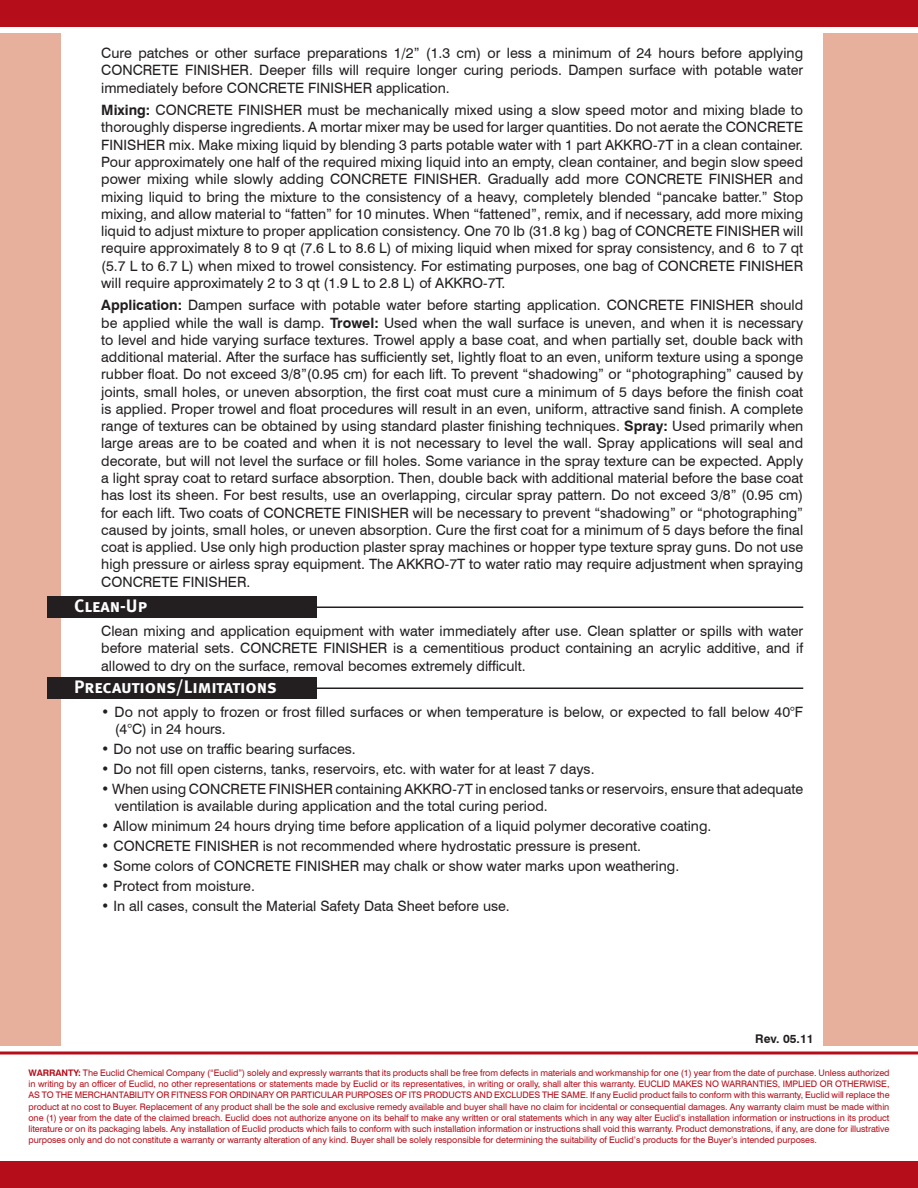
<style>
.page{position:relative;width:918px;height:1188px;background:#fff}
.page>*{position:absolute;margin:0;border:0;box-sizing:border-box;transform-origin:0 0}
.SubHeading{font:18px "Meta Bold Caps";letter-spacing:-.01em;color:#fff}
.Body_Copy{font:14.25px/17.2px "Swiss 721 BT";color:#231f20;text-align:justify}
.Bullet_Copy{font:14.25px/17.2px "Swiss 721 BT";color:#231f20}
.Bullet_Copy-2{font:700 12px "Swiss 721 BT";color:#231f20}
.t1{font:9px/11.2px "Swiss 721 BT";letter-spacing:-.01em;color:#b50e1a;text-align:justify}
.s1{font-weight:700}
</style>
<div class="page">
<div style="left:0;top:34px;width:61px;height:1012px;background:#e7b09d"></div>
<div style="left:0;top:0;width:918px;height:27px;background:#b50e1a"></div>
<div style="left:824px;top:34px;width:94px;height:1012px;background:#e7b09d"></div>
<div style="left:0;top:1161px;width:918px;height:27px;background:#b50e1a"></div>
<hr style="left:0;top:1052px;width:918px;height:2px;background:#b50e1a">
<div style="left:47px;top:596px;width:270px;height:22px;background:#231f20"></div>
<hr style="left:306px;top:607px;width:497px;height:1px;background:#231f20">
<div style="left:47px;top:677px;width:270px;height:22px;background:#231f20"></div>
<hr style="left:306px;top:688px;width:497px;height:1px;background:#231f20">
<p class="Body_Copy" style="left:101px;top:44px;width:704px">Cure patches or other surface preparations 1/2” (1.3 cm) or less a minimum of 24 hours before applying CONCRETE FINISHER. Deeper fills will require longer curing periods. Dampen surface with potable water immediately before CONCRETE FINISHER application.</p>
<p class="Body_Copy" style="left:101px;top:101px;width:704px"><span class="s1">Mixing:</span> CONCRETE FINISHER must be mechanically mixed using a slow speed motor and mixing blade to thoroughly disperse ingredients. A mortar mixer may be used for larger quantities. Do not aerate the CONCRETE FINISHER mix. Make mixing liquid by blending 3 parts potable water with 1 part AKKRO-7T in a clean container.<br>Pour approximately one half of the required mixing liquid into an empty, clean container, and begin slow speed power mixing while slowly adding CONCRETE FINISHER. Gradually add more CONCRETE FINISHER and mixing liquid to bring the mixture to the consistency of a heavy, completely blended “pancake batter.” Stop mixing, and allow material to “fatten” for 10 minutes. When “fattened”, remix, and if necessary, add more mixing liquid to adjust mixture to proper application consistency. One 70 lb (31.8 kg ) bag of CONCRETE FINISHER will require approximately 8 to 9 qt (7.6 L to 8.6 L) of mixing liquid when mixed for spray consistency, and 6 to 7 qt (5.7 L to 6.7 L) when mixed to trowel consistency. For estimating purposes, one bag of CONCRETE FINISHER will require approximately 2 to 3 qt (1.9 L to 2.8 L) of AKKRO-7T.</p>
<p class="Body_Copy" style="left:101px;top:297px;width:704px"><span class="s1">Application:</span> Dampen surface with potable water before starting application. CONCRETE FINISHER should be applied while the wall is damp. <span class="s1">Trowel:</span> Used when the wall surface is uneven, and when it is necessary to level and hide varying surface textures. Trowel apply a base coat, and when partially set, double back with additional material. After the surface has sufficiently set, lightly float to an even, uniform texture using a sponge rubber float. Do not exceed 3/8”(0.95 cm) for each lift. To prevent “shadowing” or “photographing” caused by joints, small holes, or uneven absorption, the first coat must cure a minimum of 5 days before the finish coat is applied. Proper trowel and float procedures will result in an even, uniform, attractive sand finish. A complete range of textures can be obtained by using standard plaster finishing techniques. <span class="s1">Spray:</span> Used primarily when large areas are to be coated and when it is not necessary to level the wall. Spray applications will seal and decorate, but will not level the surface or fill holes. Some variance in the spray texture can be expected. Apply a light spray coat to retard surface absorption. Then, double back with additional material before the base coat has lost its sheen. For best results, use an overlapping, circular spray pattern. Do not exceed 3/8” (0.95 cm) for each lift. Two coats of CONCRETE FINISHER will be necessary to prevent “shadowing” or “photographing” caused by joints, small holes, or uneven absorption. Cure the first coat for a minimum of 5 days before the final coat is applied. Use only high production plaster spray machines or hopper type texture spray guns. Do not use high pressure or airless spray equipment. The AKKRO-7T to water ratio may require adjustment when spraying CONCRETE FINISHER.</p>
<p class="SubHeading" style="left:74px;top:596px;width:74px">Clean-Up</p>
<p class="Body_Copy" style="left:101px;top:622px;width:703px">Clean mixing and application equipment with water immediately after use. Clean splatter or spills with water before material sets. CONCRETE FINISHER is a cementitious product containing an acrylic additive, and if allowed to dry on the surface, removal becomes extremely difficult.</p>
<p class="SubHeading" style="left:74px;top:677px;width:204px">Precautions/Limitations</p>
<p class="Bullet_Copy" style="left:115px;top:703px;width:690px;text-indent:-13px">• Do not apply to frozen or frost filled surfaces or when temperature is below, or expected to fall below 40°F (4°C) in 24 hours.</p>
<p class="Bullet_Copy" style="left:101px;top:740px;width:256px">• Do not use on traffic bearing surfaces.</p>
<p class="Bullet_Copy" style="left:101px;top:760px;width:495px">• Do not fill open cisterns, tanks, reservoirs, etc. with water for at least 7 days.</p>
<p class="Bullet_Copy" style="left:115px;top:780px;width:690px;text-indent:-13px">• When using CONCRETE FINISHER containing AKKRO-7T in enclosed tanks or reservoirs, ensure that adequate ventilation is available during application and the total curing period.</p>
<p class="Bullet_Copy" style="left:101px;top:818px;width:612px">• Allow minimum 24 hours drying time before application of a liquid polymer decorative coating.</p>
<p class="Bullet_Copy" style="left:101px;top:838px;width:541px">• CONCRETE FINISHER is not recommended where hydrostatic pressure is present.</p>
<p class="Bullet_Copy" style="left:101px;top:857px;width:580px">• Some colors of CONCRETE FINISHER may chalk or show water marks upon weathering.</p>
<p class="Bullet_Copy" style="left:101px;top:877px;width:155px">• Protect from moisture.</p>
<p class="Bullet_Copy" style="left:101px;top:897px;width:410px">• In all cases, consult the Material Safety Data Sheet before use.</p>
<p class="Bullet_Copy-2" style="left:755px;top:1032px;width:60px">Rev. 05.11</p>
<p class="t1" style="left:28px;top:1067px;width:863px"><span class="s1">WARRANTY:</span> The Euclid Chemical Company (“Euclid”) solely and expressly warrants that its products shall be free from defects in materials and workmanship for one (1) year from the date of purchase. Unless authorized in writing by an officer of Euclid, no other representations or statements made by Euclid or its representatives, in writing or orally, shall alter this warranty. EUCLID MAKES NO WARRANTIES, IMPLIED OR OTHERWISE, AS TO THE MERCHANTABILITY OR FITNESS FOR ORDINARY OR PARTICULAR PURPOSES OF ITS PRODUCTS AND EXCLUDES THE SAME. If any Euclid product fails to conform with this warranty, Euclid will replace the product at no cost to Buyer. Replacement of any product shall be the sole and exclusive remedy available and buyer shall have no claim for incidental or consequential damages. Any warranty claim must be made within one (1) year from the date of the claimed breach. Euclid does not authorize anyone on its behalf to make any written or oral statements which in any way alter Euclid’s installation information or instructions in its product literature or on its packaging labels. Any installation of Euclid products which fails to conform with such installation information or instructions shall void this warranty. Product demonstrations, if any, are done for illustrative purposes only and do not constitute a warranty or warranty alteration of any kind. Buyer shall be solely responsible for determining the suitability of Euclid’s products for the Buyer’s intended purposes.</p>
</div>
